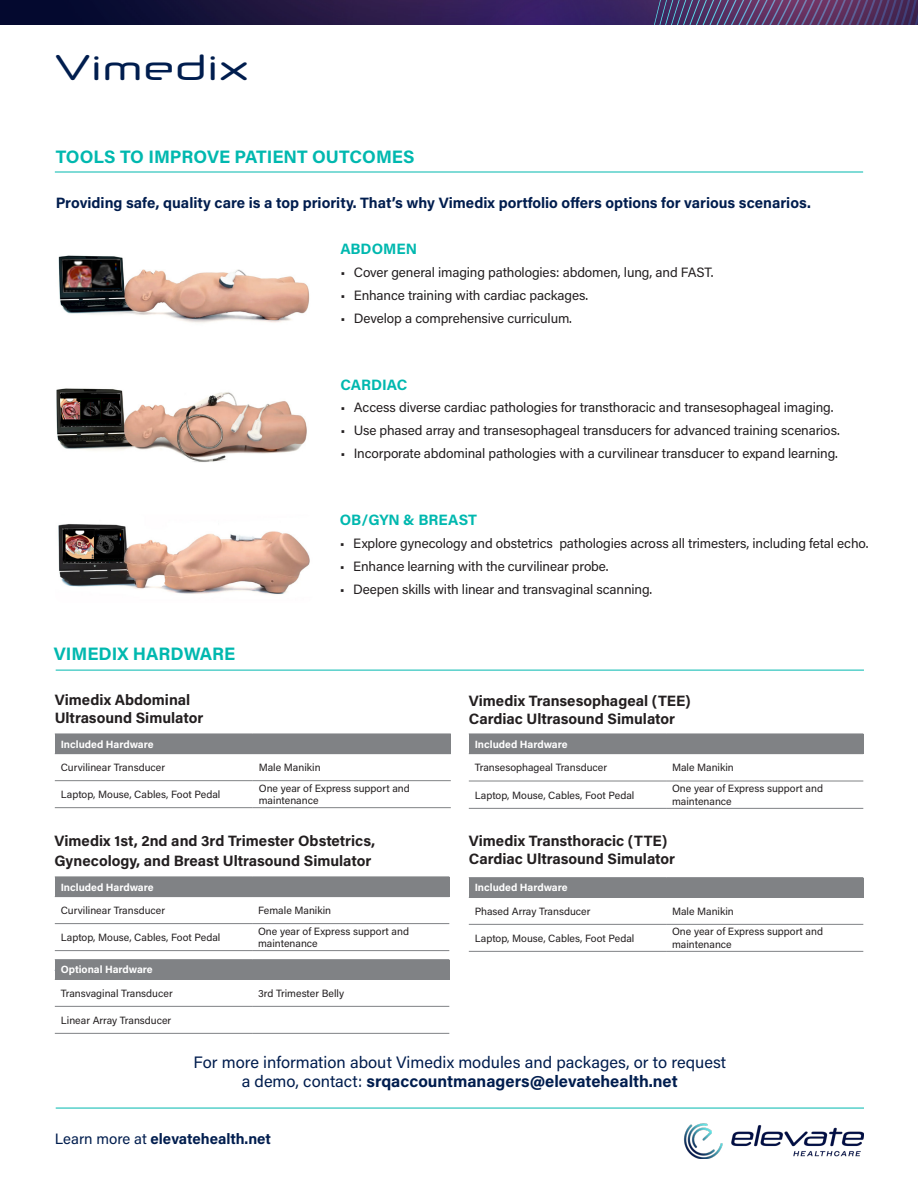
<style>
.page{position:relative;width:918px;height:1188px;background:#fff}
.page>*{position:absolute;margin:0;border:0;box-sizing:border-box;transform-origin:0 0}
.t1{font:36px "Neuropol X Rg";color:#001d4e}
.Lead_in_10{font:700 18px "Acumin Pro";color:#00b8af}
.CTA{font:16.5px/19.8px "Acumin Pro";color:#001d4e;text-align:center}
.Eyebrow_Capri{font:700 15px/18px "Acumin Pro";color:#231f20}
.Body_copy{font:700 15px "Acumin Pro";color:#001d4e}
.CTA-2{font:700 15px "Acumin Pro";color:#001d4e}
.Body_headline{font:700 15px "Acumin Pro";color:#00b8af}
.t2{font:13.5px "Acumin Pro";letter-spacing:-.01em;color:#231f20}
.Table_Body{font:10.5px/12.6px "Acumin Pro";color:#231f20}
.Table_head_in_navy{font:700 10.5px "Acumin Pro";color:#fff}
.s1{font-weight:700}
.s2{font-weight:400}
</style>
<div class="page">
<img style="left:0;top:0;width:918px;height:24px">
<div style="left:55px;top:877px;width:394px;height:20px;background:#808285"></div>
<hr style="left:55px;top:923px;width:197px;height:1px;background:#808285">
<hr style="left:252px;top:923px;width:197px;height:1px;background:#808285">
<hr style="left:55px;top:950px;width:197px;height:1px;background:#808285">
<hr style="left:252px;top:950px;width:197px;height:1px;background:#808285">
<img style="left:684px;top:1123px;width:180px;height:36px">
<hr style="left:56px;top:1108px;width:808px;height:1px;background:#00b8af">
<img style="left:58px;top:524px;width:252px;height:71px">
<img style="left:62px;top:528px;width:63px;height:36px">
<img style="left:122px;top:537px;width:53px;height:51px">
<img style="left:57px;top:388px;width:250px;height:74px">
<img style="left:60px;top:393px;width:62px;height:34px">
<img style="left:58px;top:255px;width:252px;height:68px">
<img style="left:62px;top:259px;width:60px;height:33px">
<div style="left:55px;top:734px;width:396px;height:20px;background:#808285"></div>
<hr style="left:55px;top:780px;width:198px;height:1px;background:#808285">
<hr style="left:253px;top:780px;width:198px;height:1px;background:#808285">
<hr style="left:55px;top:807px;width:198px;height:1px;background:#808285">
<hr style="left:253px;top:807px;width:198px;height:1px;background:#808285">
<div style="left:469px;top:878px;width:394px;height:19px;background:#808285"></div>
<hr style="left:469px;top:877px;width:197px;height:1px;background:#808285">
<hr style="left:666px;top:877px;width:197px;height:1px;background:#808285">
<hr style="left:469px;top:897px;width:197px;height:1px;background:#808285">
<hr style="left:666px;top:897px;width:197px;height:1px;background:#808285">
<hr style="left:469px;top:924px;width:197px;height:1px;background:#808285">
<hr style="left:666px;top:924px;width:197px;height:1px;background:#808285">
<hr style="left:469px;top:951px;width:197px;height:1px;background:#808285">
<hr style="left:666px;top:951px;width:197px;height:1px;background:#808285">
<div style="left:469px;top:734px;width:394px;height:20px;background:#808285"></div>
<hr style="left:469px;top:781px;width:197px;height:1px;background:#808285">
<hr style="left:666px;top:781px;width:197px;height:1px;background:#808285">
<hr style="left:469px;top:808px;width:197px;height:1px;background:#808285">
<hr style="left:666px;top:808px;width:197px;height:1px;background:#808285">
<div style="left:55px;top:960px;width:394px;height:19px;background:#808285"></div>
<hr style="left:55px;top:959px;width:197px;height:1px;background:#808285">
<hr style="left:252px;top:959px;width:197px;height:1px;background:#808285">
<hr style="left:55px;top:979px;width:197px;height:1px;background:#808285">
<hr style="left:252px;top:979px;width:197px;height:1px;background:#808285">
<hr style="left:55px;top:1006px;width:197px;height:1px;background:#808285">
<hr style="left:252px;top:1006px;width:197px;height:1px;background:#808285">
<hr style="left:55px;top:1033px;width:197px;height:1px;background:#808285">
<hr style="left:252px;top:1033px;width:197px;height:1px;background:#808285">
<hr style="left:56px;top:670px;width:808px;height:1px;background:#00b8af">
<hr style="left:55px;top:172px;width:808px;height:1px;background:#00b8af">
<h1 class="t1" style="left:54px;top:37px;width:197px">Vimedix</h1>
<p class="Lead_in_10" style="left:56px;top:144px;width:360px">TOOLS TO IMPROVE PATIENT OUTCOMES</p>
<p class="Body_copy" style="left:56px;top:192px;width:757px">Providing safe, quality care is a top priority. That’s why Vimedix portfolio offers options for various scenarios.</p>
<p class="Body_headline" style="left:340px;top:238px;width:78px">ABDOMEN</p>
<p class="t2" style="left:340px;top:263px;width:375px">• Cover general imaging pathologies: abdomen, lung, and FAST.</p>
<p class="t2" style="left:340px;top:286px;width:249px">• Enhance training with cardiac packages.</p>
<p class="t2" style="left:340px;top:309px;width:233px">• Develop a comprehensive curriculum.</p>
<p class="Body_headline" style="left:340px;top:374px;width:69px">CARDIAC</p>
<p class="t2" style="left:340px;top:398px;width:495px">• Access diverse cardiac pathologies for transthoracic and transesophageal imaging.</p>
<p class="t2" style="left:340px;top:421px;width:501px">• Use phased array and transesophageal transducers for advanced training scenarios.</p>
<p class="t2" style="left:340px;top:444px;width:499px">• Incorporate abdominal pathologies with a curvilinear transducer to expand learning.</p>
<p class="Lead_in_10" style="left:54px;top:641px;width:183px">VIMEDIX HARDWARE</p>
<p class="Eyebrow_Capri" style="left:55px;top:690px;width:137px">Vimedix Abdominal</p>
<p class="Eyebrow_Capri" style="left:55px;top:708px;width:150px">Ultrasound Simulator</p>
<p class="Body_headline" style="left:340px;top:509px;width:139px">OB/GYN &amp; BREAST</p>
<p class="t2" style="left:340px;top:534px;width:530px">• Explore gynecology and obstetrics pathologies across all trimesters, including fetal echo.</p>
<p class="t2" style="left:340px;top:557px;width:270px">• Enhance learning with the curvilinear probe.</p>
<p class="t2" style="left:340px;top:580px;width:314px">• Deepen skills with linear and transvaginal scanning.</p>
<p class="Eyebrow_Capri" style="left:469px;top:691px;width:224px">Vimedix Transesophageal (TEE)<br>Cardiac Ultrasound Simulator</p>
<p class="Table_head_in_navy" style="left:61px;top:737px;width:94px">Included Hardware</p>
<p class="Table_Body" style="left:61px;top:761px;width:106px">Curvilinear Transducer</p>
<p class="Table_Body" style="left:259px;top:761px;width:63px">Male Manikin</p>
<p class="Table_Body" style="left:61px;top:788px;width:161px">Laptop, Mouse, Cables, Foot Pedal</p>
<p class="Table_Body" style="left:259px;top:781px;width:153px">One year of Express support and maintenance</p>
<p class="Eyebrow_Capri" style="left:54px;top:831px;width:322px">Vimedix 1st, 2nd and 3rd Trimester Obstetrics,</p>
<p class="Eyebrow_Capri" style="left:54px;top:851px;width:319px">Gynecology, and Breast Ultrasound Simulator</p>
<p class="Table_head_in_navy" style="left:61px;top:880px;width:94px">Included Hardware</p>
<p class="Table_Body" style="left:61px;top:904px;width:106px">Curvilinear Transducer</p>
<p class="Table_Body" style="left:258px;top:904px;width:75px">Female Manikin</p>
<p class="Table_Body" style="left:61px;top:931px;width:161px">Laptop, Mouse, Cables, Foot Pedal</p>
<p class="Table_Body" style="left:258px;top:924px;width:153px">One year of Express support and maintenance</p>
<p class="Table_head_in_navy" style="left:61px;top:962px;width:93px">Optional Hardware</p>
<p class="Table_Body" style="left:61px;top:986px;width:113px">Transvaginal Transducer</p>
<p class="Table_Body" style="left:258px;top:986px;width:88px">3rd Trimester Belly</p>
<p class="Table_Body" style="left:61px;top:1013px;width:112px">Linear Array Transducer</p>
<p class="Table_head_in_navy" style="left:475px;top:737px;width:94px">Included Hardware</p>
<p class="Table_Body" style="left:475px;top:761px;width:134px">Transesophageal Transducer</p>
<p class="Table_Body" style="left:672px;top:761px;width:63px">Male Manikin</p>
<p class="Table_Body" style="left:475px;top:788px;width:161px">Laptop, Mouse, Cables, Foot Pedal</p>
<p class="Table_Body" style="left:672px;top:782px;width:153px">One year of Express support and maintenance</p>
<p class="Eyebrow_Capri" style="left:469px;top:831px;width:208px">Vimedix Transthoracic (TTE)<br>Cardiac Ultrasound Simulator</p>
<p class="Table_head_in_navy" style="left:475px;top:880px;width:94px">Included Hardware</p>
<p class="Table_Body" style="left:475px;top:904px;width:117px">Phased Array Transducer</p>
<p class="Table_Body" style="left:672px;top:904px;width:63px">Male Manikin</p>
<p class="Table_Body" style="left:475px;top:931px;width:161px">Laptop, Mouse, Cables, Foot Pedal</p>
<p class="Table_Body" style="left:672px;top:925px;width:153px">One year of Express support and maintenance</p>
<p class="CTA" style="left:193px;top:1051px;width:534px">For more information about Vimedix modules and packages, or to request a demo, contact: <span class="s1">srqaccountmanagers@elevatehealth.net</span></p>
<p class="CTA-2" style="left:55px;top:1129px;width:218px"><span class="s2">Learn more at</span> elevatehealth.net</p>
</div>
